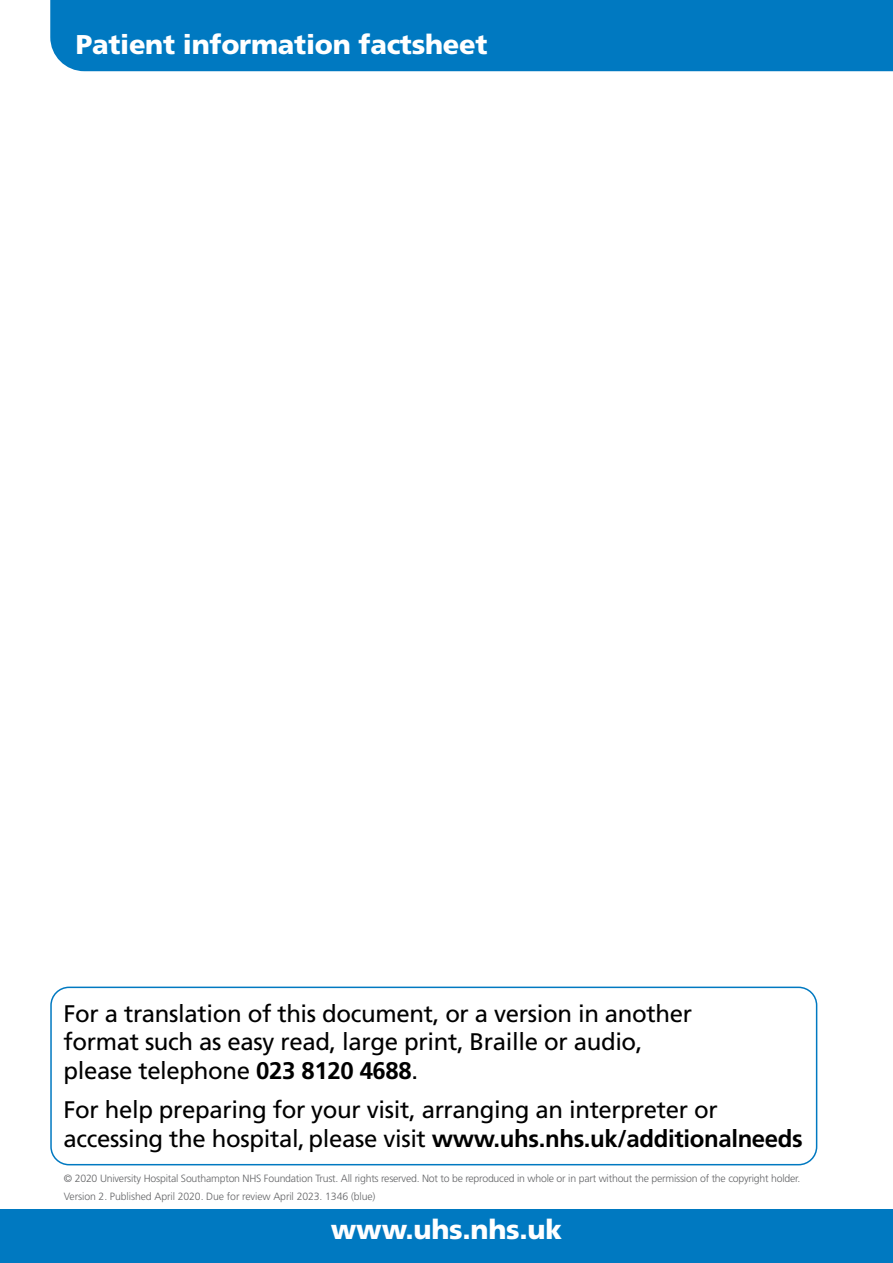
<style>
.page{position:relative;width:893px;height:1263px;background:#fff}
.page>*{position:absolute;margin:0;border:0;box-sizing:border-box;transform-origin:0 0}
.t1{font:900 27.15px "Frutiger";letter-spacing:-.01em;color:#fff}
.t2{font:24px/28.8px "Frutiger";letter-spacing:-.015em;color:#000}
.t3{font:300 10.5px/17.9px "Frutiger";letter-spacing:-.02em;color:#636466}
.s1{font-weight:700}
</style>
<div class="page">
<div style="left:50px;top:0;width:843px;height:71px;background:#0079c1"></div>
<div style="left:0;top:1209px;width:893px;height:54px;background:#0079c1"></div>
<div style="left:50px;top:986px;width:767px;height:179px;border:2px solid #0079c1;border-radius:18px"></div>
<p class="t1" style="left:76px;top:28px;width:413px">Patient information factsheet</p>
<p class="t2" style="left:64px;top:999px;width:630px">For a translation of this document, or a version in another format such as easy read, large print, Braille or audio, please telephone <span class="s1">023 8120 4688</span>.</p>
<p class="t2" style="left:64px;top:1095px;width:741px">For help preparing for your visit, arranging an interpreter or accessing the hospital, please visit <span class="s1">www.uhs.nhs.uk/additionalneeds</span></p>
<p class="t3" style="left:64px;top:1169px;width:738px">© 2020 University Hospital Southampton NHS Foundation Trust. All rights reserved. Not to be reproduced in whole or in part without the permission of the copyright holder.<br>Version 2. Published April 2020. Due for review April 2023. 1346 (blue)</p>
<p class="t1" style="left:331px;top:1213px;width:233px">www.uhs.nhs.uk</p>
</div>
